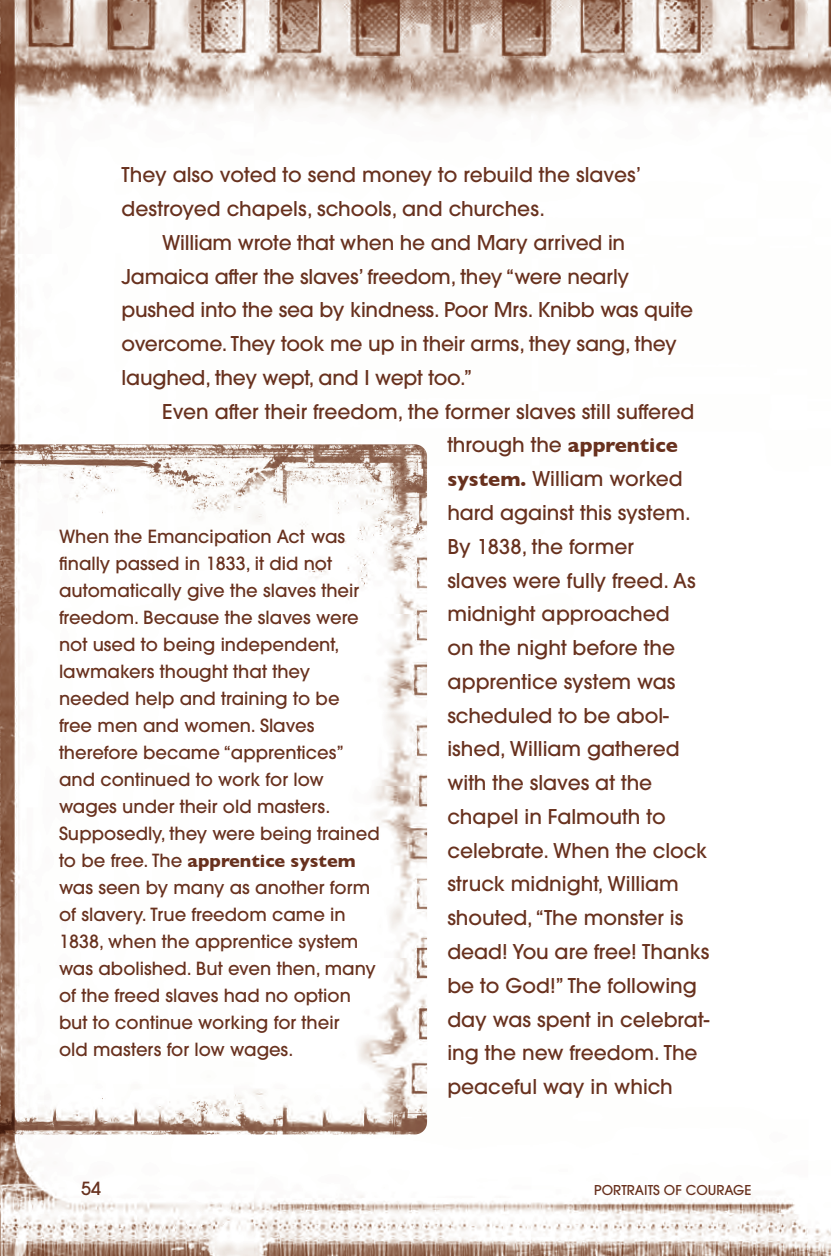
<style>
.page{position:relative;width:831px;height:1256px;background:#fff}
.page>*{position:absolute;margin:0;border:0;box-sizing:border-box;transform-origin:0 0}
.t1{font:500 20.25px/33.8px "ITC Avant Garde Pro";color:#68311e}
.Heroes_Pullout{font:500 18px/27px "ITC Avant Garde Pro";color:#68311e}
.t2{font:500 13.5px "ITC Avant Garde Pro";color:#68311e}
.s1{font-family:"Gill Sans";font-weight:700}
</style>
<div class="page">
<img style="left:0;top:0;width:830px;height:1256px">
<img style="left:0;top:444px;width:427px;height:690px">
<p class="t1" style="left:122px;top:158px;width:521px">They also voted to send money to rebuild the slaves’ destroyed chapels, schools, and churches.</p>
<p class="t1" style="left:122px;top:225px;width:573px;text-indent:40px">William wrote that when he and Mary arrived in Jamaica after the slaves’ freedom, they “were nearly pushed into the sea by kindness. Poor Mrs. Knibb was quite overcome. They took me up in their arms, they sang, they laughed, they wept, and I wept too.”</p>
<p class="t1" style="left:447px;top:394px;width:263px;text-indent:-285px">Even after their freedom, the former slaves still suffered through the <span class="s1">apprentice system.</span> William worked hard against this system.<br>By 1838, the former<br>slaves were fully freed. As midnight approached<br>on the night before the apprentice system was scheduled to be abol&shy;ished, William gathered with the slaves at the chapel in Falmouth to celebrate. When the clock struck midnight, William shouted, “The monster is dead! You are free! Thanks be to God!” The following day was spent in celebrat&shy;ing the new freedom. The peaceful way in which</p>
<p class="Heroes_Pullout" style="left:59px;top:522px;width:322px">When the Emancipation Act was finally passed in 1833, it did not automatically give the slaves their freedom. Because the slaves were not used to being independent, lawmakers thought that they needed help and training to be<br>free men and women. Slaves therefore became “apprentices” and continued to work for low wages under their old masters.<br>Supposedly, they were being trained to be free. The <span class="s1">apprentice system </span>was seen by many as another form of slavery. True freedom came in<br>1838, when the apprentice system was abolished. But even then, many of the freed slaves had no option but to continue working for their<br>old masters for low wages.</p>
<p class="Heroes_Pullout" style="left:81px;top:1175px;width:21px">54</p>
<p class="t2" style="left:594px;top:1181px;width:159px">PORTRAITS OF COURAGE</p>
</div>
